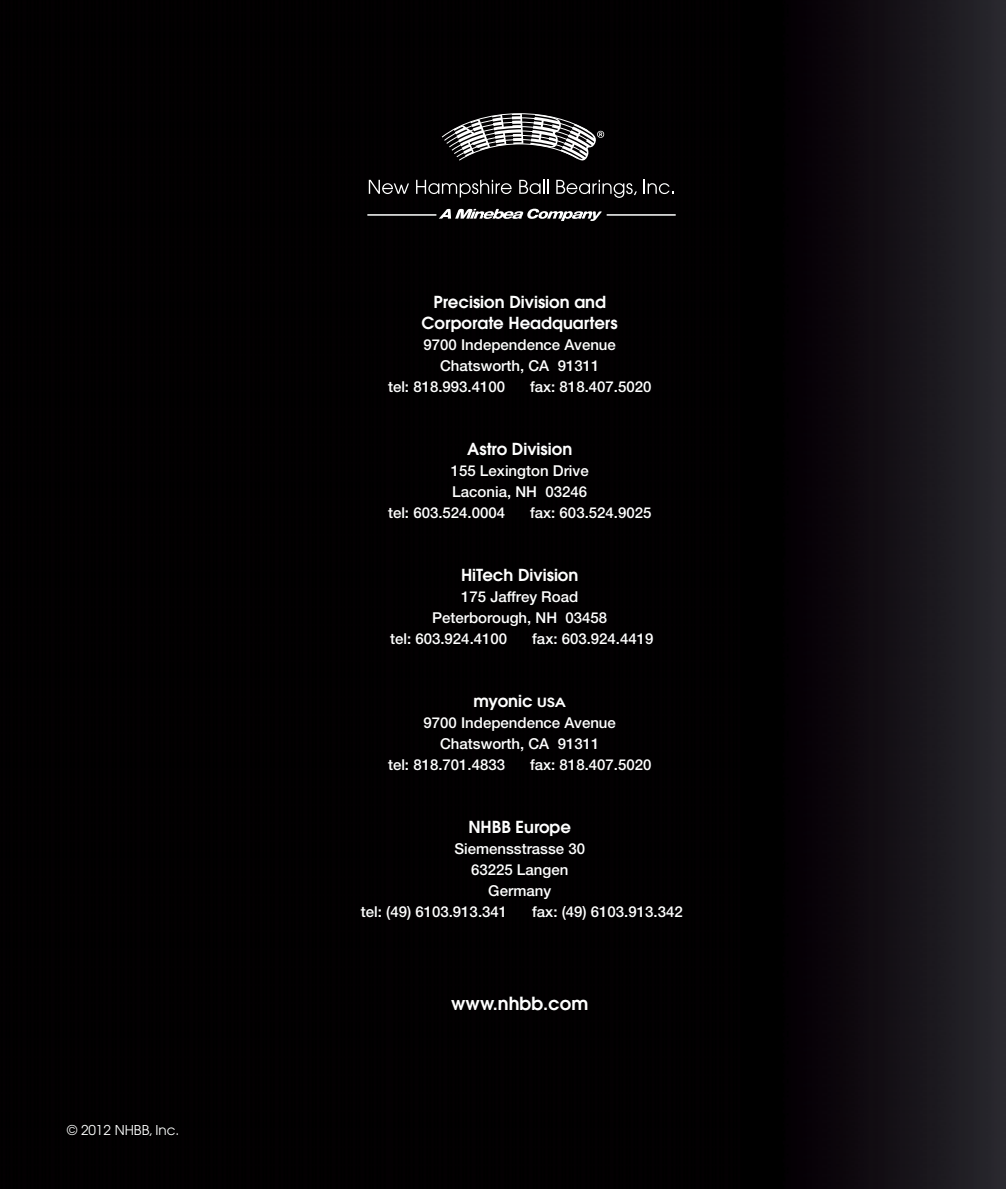
<style>
.page{position:relative;width:1006px;height:1189px;background:#fff}
.page>*{position:absolute;margin:0;border:0;box-sizing:border-box;transform-origin:0 0}
.t1{font:600 18px "Avant Garde";color:#fff}
.t2{font:600 16.5px/21px "Avant Garde";color:#fff;text-align:center}
.t3{font:500 15px "Helvetica Neue";color:#fff}
.t4{font:13.5px "Avant Garde";color:#fff}
.s1{font-size:12.6px}
</style>
<div class="page">
<img style="left:0;top:0;width:1005px;height:1189px">
<svg style="left:439px;top:208px;width:163px;height:13px"></svg>
<hr style="left:367px;top:214px;width:69px;height:2px;background:#fff">
<hr style="left:606px;top:214px;width:69px;height:2px;background:#fff">
<svg style="left:369px;top:180px;width:40px;height:14px"></svg>
<svg style="left:416px;top:180px;width:95px;height:17px"></svg>
<svg style="left:519px;top:180px;width:29px;height:14px"></svg>
<svg style="left:556px;top:180px;width:81px;height:18px"></svg>
<svg style="left:643px;top:180px;width:30px;height:14px"></svg>
<svg style="left:441px;top:113px;width:163px;height:51px"></svg>
<p class="t4" style="left:67px;top:1125px;width:113px">© 2012 NHBB, Inc.</p>
<p class="t2" style="left:421px;top:293px;width:198px">Precision Division and<br>Corporate Headquarters</p>
<p class="t3" style="left:423px;top:339px;width:194px">9700 Independence Avenue</p>
<p class="t3" style="left:440px;top:360px;width:161px">Chatsworth, CA 91311</p>
<p class="t3" style="left:388px;top:381px;width:119px">tel: 818.993.4100</p>
<p class="t3" style="left:530px;top:381px;width:123px">fax: 818.407.5020</p>
<p class="t2" style="left:467px;top:440px;width:107px">Astro Division</p>
<p class="t3" style="left:451px;top:465px;width:139px">155 Lexington Drive</p>
<p class="t3" style="left:452px;top:486px;width:136px">Laconia, NH 03246</p>
<p class="t3" style="left:388px;top:507px;width:119px">tel: 603.524.0004</p>
<p class="t3" style="left:530px;top:507px;width:123px">fax: 603.524.9025</p>
<p class="t2" style="left:461px;top:566px;width:119px">HiTech Division</p>
<p class="t3" style="left:461px;top:591px;width:119px">175 Jaffrey Road</p>
<p class="t3" style="left:432px;top:612px;width:177px">Peterborough, NH 03458</p>
<p class="t3" style="left:390px;top:633px;width:119px">tel: 603.924.4100</p>
<p class="t3" style="left:532px;top:633px;width:123px">fax: 603.924.4419</p>
<p class="t2" style="left:473px;top:692px;width:94px">myonic <span class="s1">USA</span></p>
<p class="t3" style="left:423px;top:717px;width:194px">9700 Independence Avenue</p>
<p class="t3" style="left:440px;top:738px;width:161px">Chatsworth, CA 91311</p>
<p class="t3" style="left:388px;top:759px;width:119px">tel: 818.701.4833</p>
<p class="t3" style="left:530px;top:759px;width:123px">fax: 818.407.5020</p>
<p class="t2" style="left:468px;top:818px;width:104px">NHBB Europe</p>
<p class="t3" style="left:454px;top:843px;width:132px">Siemensstrasse 30</p>
<p class="t3" style="left:471px;top:864px;width:99px">63225 Langen</p>
<p class="t3" style="left:488px;top:885px;width:64px">Germany</p>
<p class="t3" style="left:361px;top:906px;width:148px">tel: (49) 6103.913.341</p>
<p class="t3" style="left:532px;top:906px;width:152px">fax: (49) 6103.913.342</p>
<p class="t1" style="left:451px;top:996px;width:138px">www.nhbb.com</p>
</div>
